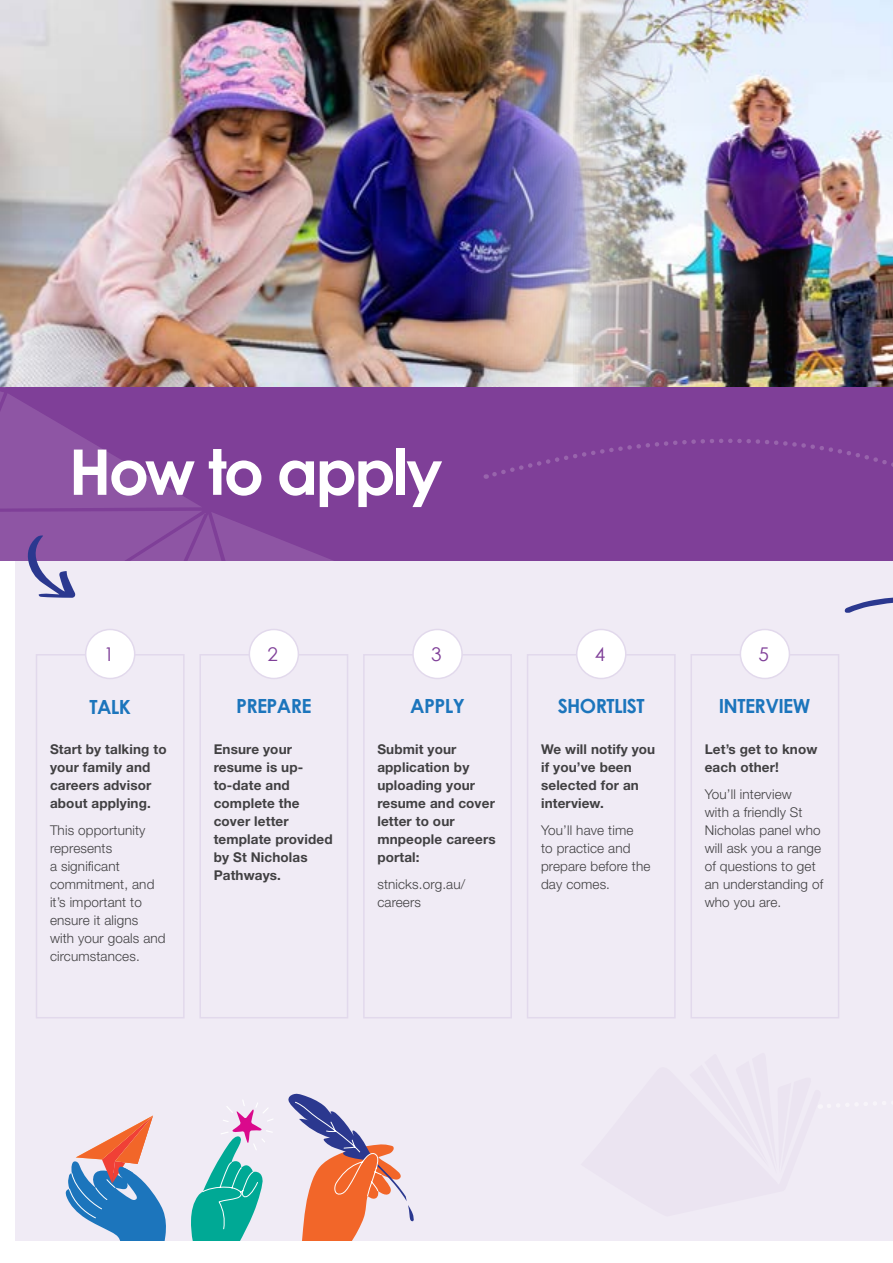
<style>
.page{position:relative;width:893px;height:1263px;background:#fff}
.page>*{position:absolute;margin:0;border:0;box-sizing:border-box;transform-origin:0 0}
.t1{font:700 63px "Century Gothic";letter-spacing:-.045em;color:#fff}
.t2{font:700 19.5px "Century Gothic";letter-spacing:-.03em;color:#1c75bc}
.t3{font:18.9px "Century Gothic";color:#7f3f98}
.t4{font:700 13.5px/18px "Helvetica Neue LT Std";letter-spacing:.01em;color:#414042}
.t5{font:300 13.5px/18px "Helvetica Neue LT Std";letter-spacing:.01em;color:#414042}
</style>
<div class="page">
<div style="left:16px;top:559px;width:877px;height:682px;background:#f0ebf5"></div>
<svg style="left:65px;top:1115px;width:101px;height:126px"></svg>
<svg style="left:288px;top:1093px;width:126px;height:148px"></svg>
<svg style="left:191px;top:1100px;width:82px;height:141px"></svg>
<img style="left:0;top:0;width:570px;height:387px">
<img style="left:570px;top:0;width:323px;height:387px">
<div style="left:36px;top:654px;width:149px;height:364px;border:2px solid #e2d9ec"></div>
<div style="left:86px;top:629px;width:49px;height:49px;background:#fff;border-radius:50%"></div>
<div style="left:85px;top:629px;width:50px;height:50px;border:2px solid #e2d9ec;border-radius:50%"></div>
<div style="left:199px;top:654px;width:149px;height:364px;border:2px solid #e2d9ec"></div>
<div style="left:363px;top:654px;width:149px;height:364px;border:2px solid #e2d9ec"></div>
<div style="left:527px;top:654px;width:149px;height:364px;border:2px solid #e2d9ec"></div>
<div style="left:690px;top:654px;width:149px;height:364px;border:2px solid #e2d9ec"></div>
<div style="left:249px;top:629px;width:49px;height:49px;background:#fff;border-radius:50%"></div>
<div style="left:249px;top:629px;width:50px;height:50px;border:2px solid #e2d9ec;border-radius:50%"></div>
<div style="left:413px;top:629px;width:49px;height:49px;background:#fff;border-radius:50%"></div>
<div style="left:412px;top:629px;width:51px;height:50px;border:2px solid #e2d9ec;border-radius:50%"></div>
<div style="left:577px;top:629px;width:49px;height:49px;background:#fff;border-radius:50%"></div>
<div style="left:576px;top:629px;width:50px;height:50px;border:2px solid #e2d9ec;border-radius:50%"></div>
<div style="left:740px;top:629px;width:49px;height:49px;background:#fff;border-radius:50%"></div>
<div style="left:740px;top:629px;width:50px;height:50px;border:2px solid #e2d9ec;border-radius:50%"></div>
<svg style="left:0;top:387px;width:893px;height:231px"></svg>
<h1 class="t1" style="left:69px;top:424px;width:375px">How to apply</h1>
<h3 class="t3" style="left:104px;top:641px;width:12px">1</h3>
<h3 class="t3" style="left:267px;top:641px;width:12px">2</h3>
<h3 class="t3" style="left:431px;top:641px;width:12px">3</h3>
<h3 class="t3" style="left:595px;top:641px;width:12px">4</h3>
<h3 class="t3" style="left:758px;top:641px;width:12px">5</h3>
<h2 class="t2" style="left:89px;top:692px;width:43px">TALK</h2>
<h2 class="t2" style="left:236px;top:691px;width:77px">PREPARE</h2>
<h2 class="t2" style="left:410px;top:691px;width:56px">APPLY</h2>
<h2 class="t2" style="left:558px;top:691px;width:88px">SHORTLIST</h2>
<h2 class="t2" style="left:719px;top:691px;width:93px">INTERVIEW</h2>
<p class="t4" style="left:50px;top:740px;width:118px">Start by talking to your family and careers advisor about applying.</p>
<p class="t5" style="left:50px;top:821px;width:117px">This opportunity represents<br>a significant commitment, and it’s important to ensure it aligns with your goals and circumstances.</p>
<p class="t4" style="left:214px;top:740px;width:120px">Ensure your resume is up&shy;to-date and complete the cover letter template provided by St Nicholas<br>Pathways.</p>
<p class="t4" style="left:377px;top:740px;width:120px">Submit your application by uploading your resume and cover letter to our mnpeople careers portal:</p>
<p class="t5" style="left:377px;top:875px;width:89px">stnicks.org.au/ careers</p>
<p class="t4" style="left:541px;top:740px;width:116px">We will notify you if you’ve been selected for an interview.</p>
<p class="t5" style="left:541px;top:821px;width:111px">You’ll have time<br>to practice and prepare before the day comes.</p>
<p class="t4" style="left:705px;top:740px;width:114px">Let’s get to know each other!</p>
<p class="t5" style="left:705px;top:785px;width:120px">You’ll interview<br>with a friendly St<br>Nicholas panel who will ask you a range of questions to get an understanding of who you are.</p>
</div>
